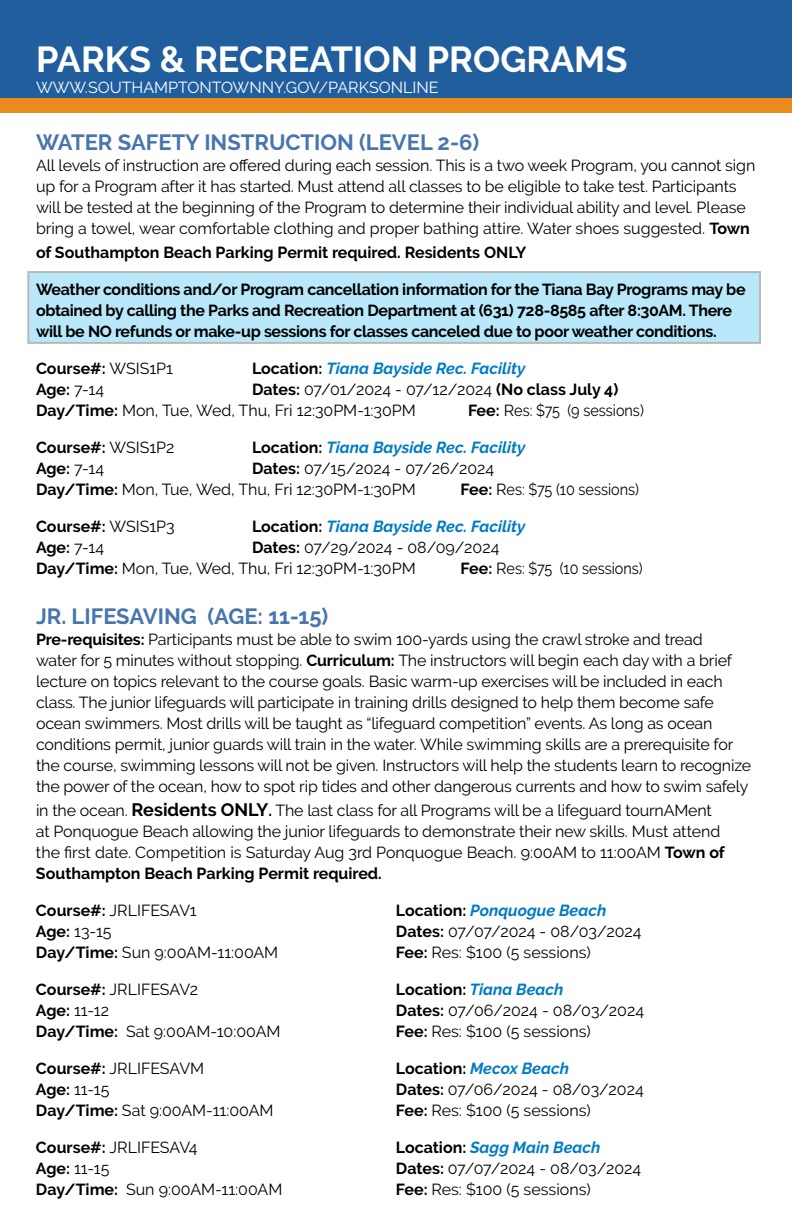
<style>
.page{position:relative;width:792px;height:1224px;background:#fff}
.page>*{position:absolute;margin:0;border:0;box-sizing:border-box;transform-origin:0 0}
.t1{font:700 36px "Raleway";color:#fff}
.t2{font:700 22px "Raleway";color:#4975ae}
.t3{font:16px/21px "Raleway";letter-spacing:-.01em;color:#000}
.t4{font:700 16px/21px "Raleway";letter-spacing:-.02em;color:#000}
.t5{font:italic 700 16px "Raleway";color:#007bc3}
.t6{font:700 16px "Raleway";color:#000}
.t7{font:16px "Raleway";color:#fff}
.s1{font-weight:700}
.s2{font-weight:400}
.s3{font-style:normal;color:#000}
.s4{font-weight:700;font-size:18px}
</style>
<div class="page">
<div style="left:0;top:0;width:792px;height:101px;background:#215e9e"></div>
<div style="left:28px;top:272px;width:732px;height:71px;background:#b8e8fa"></div>
<div style="left:0;top:99px;width:792px;height:14px;background:#eb8b1d"></div>
<h1 class="t1" style="left:36px;top:39px;width:593px">PARKS &amp; RECREATION PROGRAMS</h1>
<p class="t7" style="left:36px;top:78px;width:404px">WWW.SOUTHAMPTONTOWNNY.GOV/PARKSONLINE</p>
<h2 class="t2" style="left:36px;top:130px;width:445px">WATER SAFETY INSTRUCTION (LEVEL 2-6)</h2>
<p class="t3" style="left:36px;top:155px;width:721px">All levels of instruction are offered during each session. This is a two week Program, you cannot sign up for a Program after it has started. Must attend all classes to be eligible to take test. Participants will be tested at the beginning of the Program to determine their individual ability and level. Please bring a towel, wear comfortable clothing and proper bathing attire. Water shoes suggested. <span class="s1">Town</span></p>
<p class="t6" style="left:36px;top:243px;width:492px">of Southampton Beach Parking Permit required. Residents ONLY</p>
<p class="t4" style="left:36px;top:279px;width:711px">Weather conditions and/or Program cancellation information for the Tiana Bay Programs may be obtained by calling the Parks and Recreation Department at (631) 728-8585 after 8:30AM. There will be NO refunds or make-up sessions for classes canceled due to poor weather conditions.</p>
<p class="t4" style="left:36px;top:358px;width:139px">Course#: <span class="s2">WSIS1P1</span></p>
<p class="t5" style="left:252px;top:359px;width:275px"><span class="s3">Location:</span> Tiana Bayside Rec. Facility</p>
<p class="t4" style="left:36px;top:379px;width:70px">Age: <span class="s2">7-14</span></p>
<p class="t3" style="left:36px;top:379px;width:584px;text-indent:216px"><span class="s1">Dates:</span> 07/01/2024 - 07/12/2024 <span class="s1">(No class July 4)<br>Day/Time:</span> Mon, Tue, Wed, Thu, Fri 12:30PM-1:30PM</p>
<p class="t3" style="left:468px;top:400px;width:177px"><span class="s1">Fee:</span> Res: $75 (9 sessions)</p>
<p class="t4" style="left:36px;top:437px;width:140px">Course#: <span class="s2">WSIS1P2</span></p>
<p class="t5" style="left:252px;top:438px;width:275px"><span class="s3">Location:</span> Tiana Bayside Rec. Facility</p>
<p class="t4" style="left:36px;top:458px;width:70px">Age: <span class="s2">7-14</span></p>
<p class="t3" style="left:36px;top:458px;width:460px;text-indent:216px"><span class="s1">Dates:</span> 07/15/2024 - 07/26/2024<br><span class="s1">Day/Time:</span> Mon, Tue, Wed, Thu, Fri 12:30PM-1:30PM</p>
<p class="t3" style="left:461px;top:479px;width:180px"><span class="s1">Fee:</span> Res: $75 (10 sessions)</p>
<p class="t4" style="left:36px;top:516px;width:140px">Course#: <span class="s2">WSIS1P3</span></p>
<p class="t5" style="left:252px;top:517px;width:275px"><span class="s3">Location:</span> Tiana Bayside Rec. Facility</p>
<p class="t4" style="left:36px;top:537px;width:70px">Age: <span class="s2">7-14</span></p>
<p class="t3" style="left:36px;top:537px;width:465px;text-indent:216px"><span class="s1">Dates:</span> 07/29/2024 - 08/09/2024<br><span class="s1">Day/Time:</span> Mon, Tue, Wed, Thu, Fri 12:30PM-1:30PM</p>
<p class="t3" style="left:461px;top:558px;width:184px"><span class="s1">Fee:</span> Res: $75 (10 sessions)</p>
<h2 class="t2" style="left:36px;top:604px;width:294px">JR. LIFESAVING (AGE: 11-15)</h2>
<p class="t3" style="left:36px;top:629px;width:717px"><span class="s1">Pre-requisites:</span> Participants must be able to swim 100-yards using the crawl stroke and tread<br>water for 5 minutes without stopping. <span class="s1">Curriculum:</span> The instructors will begin each day with a brief lecture on topics relevant to the course goals. Basic warm-up exercises will be included in each class. The junior lifeguards will participate in training drills designed to help them become safe ocean swimmers. Most drills will be taught as “lifeguard competition” events. As long as ocean conditions permit, junior guards will train in the water. While swimming skills are a prerequisite for the course, swimming lessons will not be given. Instructors will help the students learn to recognize the power of the ocean, how to spot rip tides and other dangerous currents and how to swim safely</p>
<p class="t3" style="left:36px;top:800px;width:690px">in the ocean. <span class="s4">Residents ONLY</span><span class="s1">.</span> The last class for all Programs will be a lifeguard tournAMent at Ponquogue Beach allowing the junior lifeguards to demonstrate their new skills. Must attend the first date. Competition is Saturday Aug 3rd Ponquogue Beach. 9:00AM to 11:00AM <span class="s1">Town of Southampton Beach Parking Permit required.</span></p>
<p class="t3" style="left:36px;top:900px;width:162px"><span class="s1">Course#:</span> JRLIFESAV1</p>
<p class="t5" style="left:396px;top:901px;width:212px"><span class="s3">Location:</span> Ponquogue Beach</p>
<p class="t3" style="left:36px;top:921px;width:77px"><span class="s1">Age:</span> 13-15</p>
<p class="t3" style="left:396px;top:921px;width:247px"><span class="s1">Dates:</span> 07/07/2024 - 08/03/2024</p>
<p class="t3" style="left:36px;top:942px;width:244px"><span class="s1">Day/Time:</span> Sun 9:00AM-11:00AM</p>
<p class="t3" style="left:396px;top:942px;width:196px"><span class="s1">Fee:</span> Res: $100 (5 sessions)</p>
<p class="t3" style="left:36px;top:979px;width:164px"><span class="s1">Course#:</span> JRLIFESAV2</p>
<p class="t5" style="left:396px;top:980px;width:169px"><span class="s3">Location:</span> Tiana Beach</p>
<p class="t3" style="left:36px;top:1000px;width:75px"><span class="s1">Age:</span> 11-12</p>
<p class="t3" style="left:396px;top:1000px;width:250px"><span class="s1">Dates:</span> 07/06/2024 - 08/03/2024</p>
<p class="t3" style="left:36px;top:1021px;width:246px"><span class="s1">Day/Time:</span> Sat 9:00AM-10:00AM</p>
<p class="t3" style="left:396px;top:1021px;width:196px"><span class="s1">Fee:</span> Res: $100 (5 sessions)</p>
<p class="t3" style="left:36px;top:1058px;width:170px"><span class="s1">Course#:</span> JRLIFESAVM</p>
<p class="t5" style="left:396px;top:1059px;width:174px"><span class="s3">Location:</span> Mecox Beach</p>
<p class="t3" style="left:36px;top:1079px;width:75px"><span class="s1">Age:</span> 11-15</p>
<p class="t3" style="left:396px;top:1079px;width:249px"><span class="s1">Dates:</span> 07/06/2024 - 08/03/2024</p>
<p class="t3" style="left:36px;top:1100px;width:239px"><span class="s1">Day/Time:</span> Sat 9:00AM-11:00AM</p>
<p class="t3" style="left:396px;top:1100px;width:196px"><span class="s1">Fee:</span> Res: $100 (5 sessions)</p>
<p class="t3" style="left:36px;top:1137px;width:163px"><span class="s1">Course#:</span> JRLIFESAV4</p>
<p class="t5" style="left:396px;top:1138px;width:206px"><span class="s3">Location:</span> Sagg Main Beach</p>
<p class="t3" style="left:36px;top:1158px;width:75px"><span class="s1">Age:</span> 11-15</p>
<p class="t3" style="left:396px;top:1158px;width:247px"><span class="s1">Dates:</span> 07/07/2024 - 08/03/2024</p>
<p class="t3" style="left:36px;top:1179px;width:248px"><span class="s1">Day/Time:</span> Sun 9:00AM-11:00AM</p>
<p class="t3" style="left:396px;top:1179px;width:196px"><span class="s1">Fee:</span> Res: $100 (5 sessions)</p>
</div>
